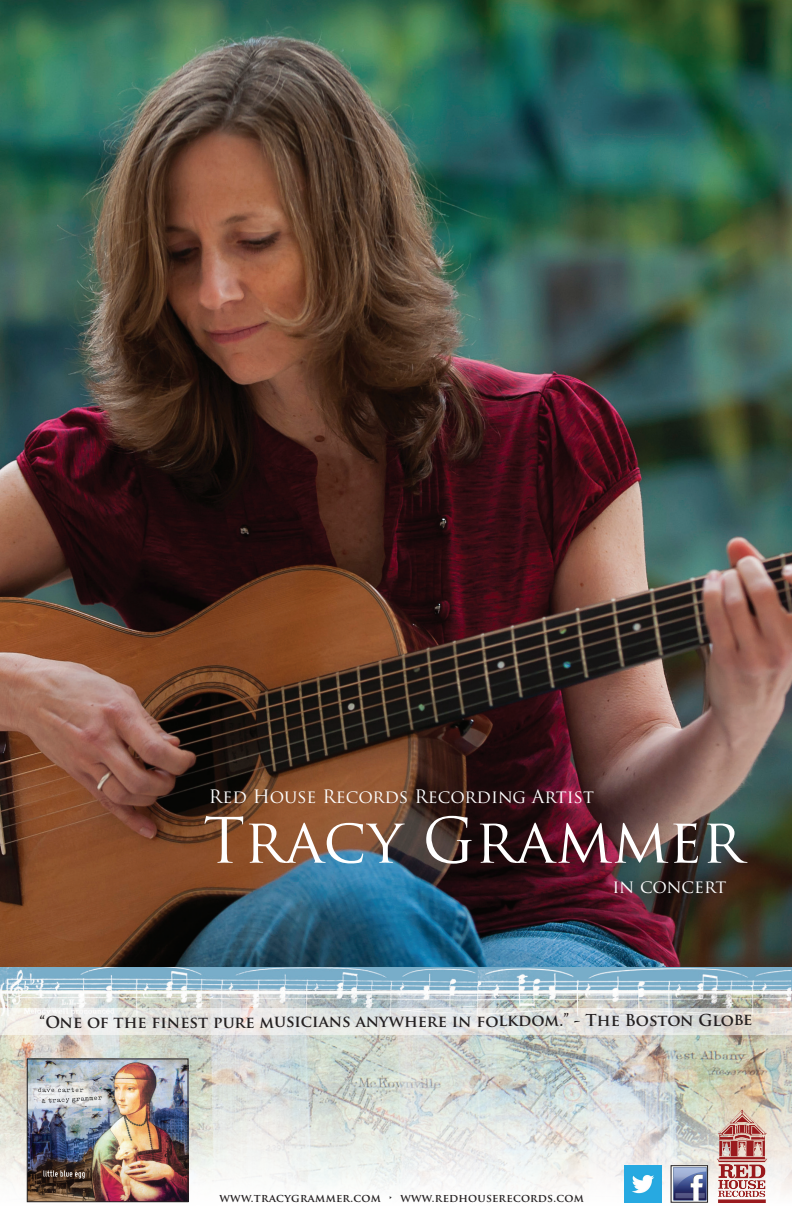
<style>
.page{position:relative;width:792px;height:1224px;background:#fff}
.page>*{position:absolute;margin:0;border:0;box-sizing:border-box;transform-origin:0 0}
.t1{font:61px "Trajan Pro";color:#fff}
.t2{font:18px "Trajan Pro";color:#fff}
.t3{font:700 16px "Trajan Pro";letter-spacing:-.005em;color:#231f20}
.t4{font:700 11px "Trajan Pro";letter-spacing:.025em;color:#231f20}
</style>
<div class="page">
<img style="left:0;top:0;width:792px;height:1203px">
<img style="left:29px;top:1075px;width:157px;height:125px">
<div style="left:27px;top:1059px;width:161px;height:143px;border:1px solid #231f20"></div>
<img style="left:673px;top:1168px;width:33px;height:32px">
<img style="left:625px;top:1166px;width:37px;height:36px">
<svg style="left:0;top:1008px;width:25px;height:27px"></svg>
<img style="left:25px;top:994px;width:767px;height:81px">
<img style="left:713px;top:1107px;width:58px;height:95px">
<p class="t2" style="left:209px;top:785px;width:387px">Red House Records Recording Artist</p>
<h1 class="t1" style="left:203px;top:802px;width:541px">Tracy Grammer</h1>
<p class="t2" style="left:613px;top:875px;width:115px">in concert</p>
<p class="t3" style="left:40px;top:1011px;width:714px">“One of the finest pure musicians anywhere in folkdom.” - The Boston Globe</p>
<p class="t4" style="left:219px;top:1192px;width:366px">www.tracygrammer.com • www.redhouserecords.com</p>
</div>
